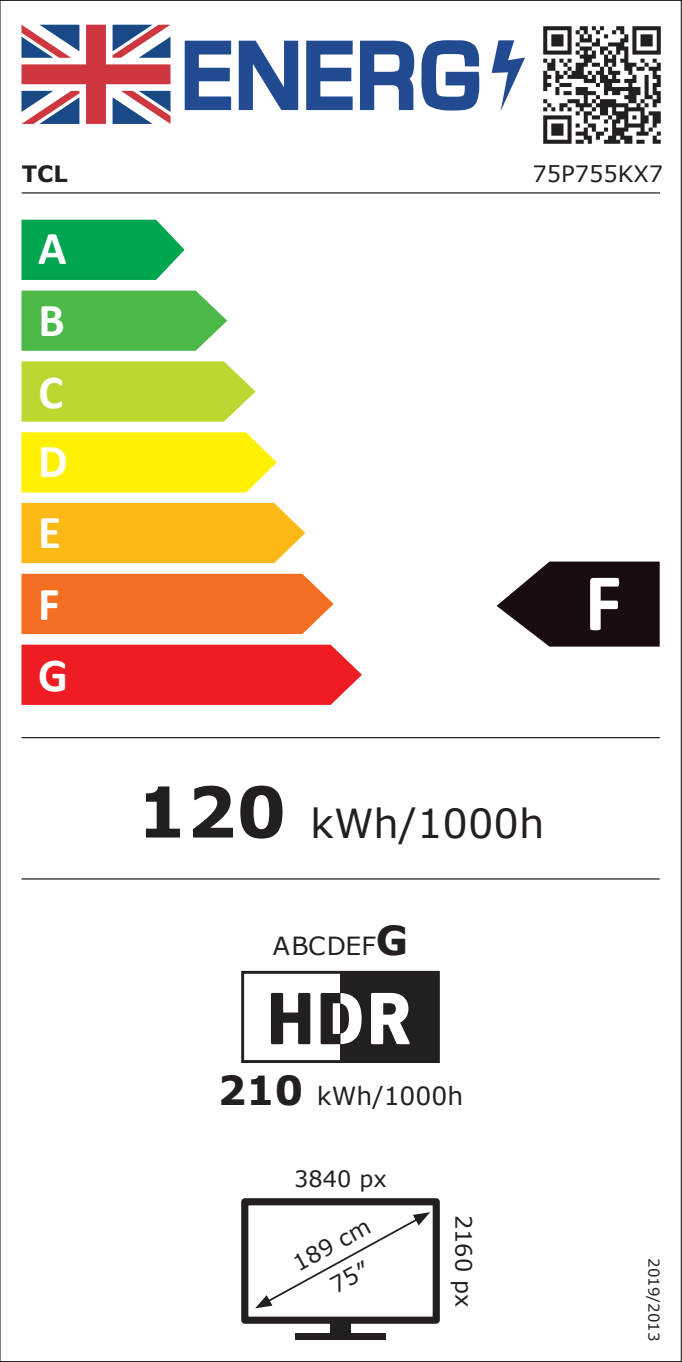
<style>
.page{position:relative;width:682px;height:1362px;background:#fff}
.page>*{position:absolute;margin:0;border:0;box-sizing:border-box;transform-origin:0 0}
.t1{font:700 47.5px/71px "Calibri";color:#fff}
.t2{font:40px "Verdana";color:#231f20}
.t3{font:25px "Verdana";color:#231f20}
.t4{font:22.5px/37.2px "Verdana";color:#231f20;text-align:center}
.t5{font:700 22.5px "Verdana";color:#231f20}
.t6{font:15px "Verdana";color:#231f20}
.s1{font-weight:700;font-size:70px}
.s2{font-weight:700;font-size:40px}
</style>
<div class="page">
<svg style="left:21px;top:25px;width:149px;height:99px"></svg>
<svg style="left:184px;top:41px;width:47px;height:69px"></svg>
<svg style="left:238px;top:41px;width:60px;height:69px"></svg>
<svg style="left:306px;top:41px;width:46px;height:69px"></svg>
<svg style="left:360px;top:41px;width:54px;height:69px"></svg>
<svg style="left:421px;top:40px;width:58px;height:71px"></svg>
<svg style="left:491px;top:40px;width:33px;height:71px"></svg>
<hr style="left:22px;top:192px;width:637px;height:1px;background:#231f20">
<svg style="left:241px;top:970px;width:198px;height:92px"></svg>
<hr style="left:21px;top:737px;width:638px;height:1px;background:#231f20">
<hr style="left:21px;top:878px;width:638px;height:1px;background:#231f20">
<svg style="left:21px;top:220px;width:163px;height:60px;background:#16ac5e"></svg>
<svg style="left:21px;top:290px;width:206px;height:61px;background:#5bbe58"></svg>
<svg style="left:21px;top:361px;width:234px;height:60px;background:#c2d83f"></svg>
<svg style="left:21px;top:432px;width:255px;height:60px;background:#fff110"></svg>
<div style="left:21px;top:503px;width:284px;height:60px;background:#fcb814"></div>
<div style="left:21px;top:574px;width:312px;height:60px;background:#f36e21"></div>
<svg style="left:21px;top:644px;width:340px;height:61px;background:#ee292f"></svg>
<div style="left:330px;top:1317px;width:20px;height:18px;background:#231f20"></div>
<div style="left:296px;top:1333px;width:89px;height:6px;background:#231f20"></div>
<div style="left:241px;top:1198px;width:198px;height:125px;border:7px solid #231f20"></div>
<svg style="left:255px;top:1212px;width:175px;height:96px"></svg>
<img style="left:543px;top:26px;width:118px;height:118px">
<svg style="left:496px;top:561px;width:163px;height:85px"></svg>
<p class="t5" style="left:22px;top:158px;width:47px">TCL</p>
<h1 class="t1" style="left:38px;top:212px;width:31px">A<br>B<br>C<br>D<br>E<br>F<br>G</h1>
<p class="t4" style="left:532px;top:155px;width:132px">75P755KX7</p>
<h2 class="t2" style="left:137px;top:795px;width:409px"><span class="s1">120</span> kWh/1000h</h2>
<p class="t3" style="left:272px;top:928px;width:137px">ABCDEF<span class="s2">G</span></p>
<p class="t3" style="left:218px;top:1078px;width:247px"><span class="s2">210</span> kWh/1000h</p>
<p class="t4" style="left:294px;top:1160px;width:94px">3840 px</p>
<p class="t4" style="left:285px;top:1247px;width:86px;rotate:-28deg">189 cm<br>75″</p>
<p class="t4" style="left:482px;top:1214px;width:94px;rotate:90deg">2160 px</p>
<p class="t6" style="left:663px;top:1257px;width:85px;rotate:90deg">2019/2013</p>
</div>
